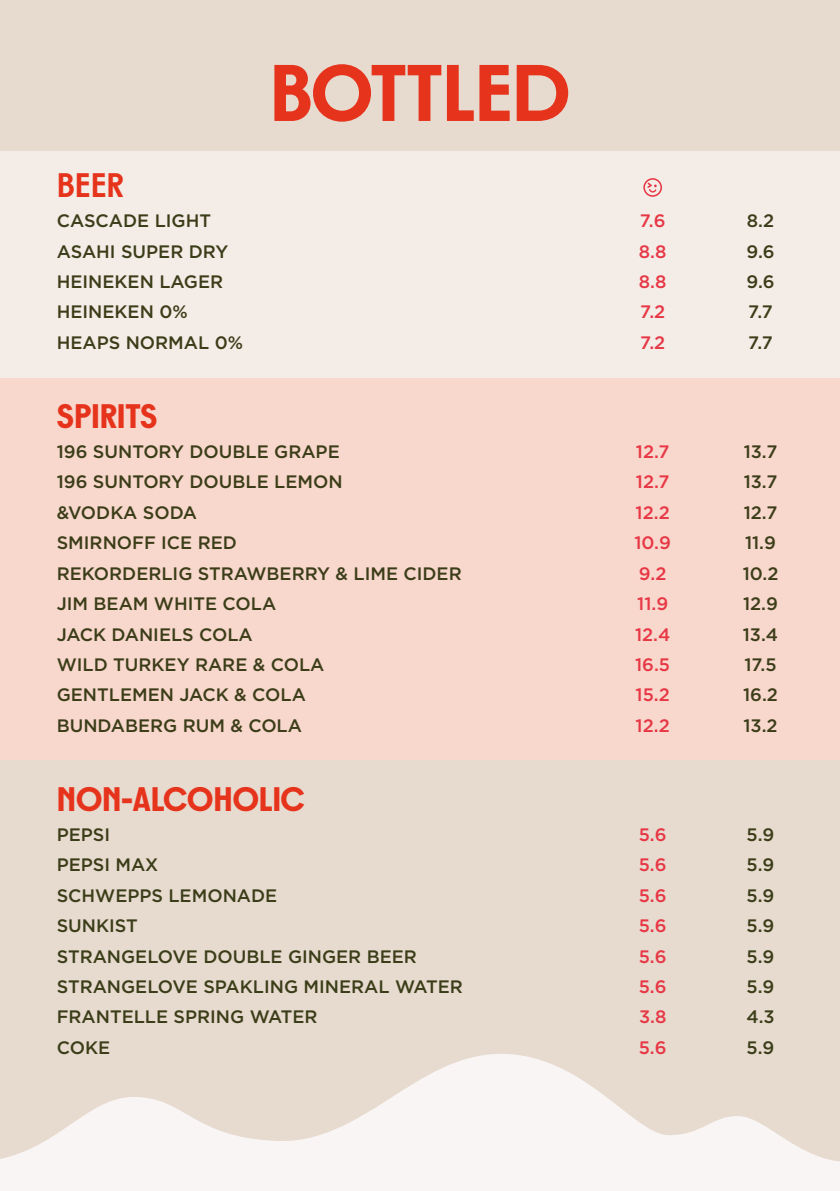
<style>
.page{position:relative;width:840px;height:1191px;background:#fff}
.page>*{position:absolute;margin:0;border:0;box-sizing:border-box;transform-origin:0 0}
.t1{font:700 80px "Gatch";color:#e6331c}
.t2{font:700 34px "Gatch";color:#e6331c}
.t3{font:600 34px "Gatch";color:#e6331c}
.t4{font:500 18px "Gotham";color:#3b3d18}
.t5{font:500 18px "Gotham";color:#e73745}
</style>
<div class="page">
<div style="left:0;top:0;width:839px;height:1191px;background:#e7dacf"></div>
<svg style="left:0;top:1054px;width:839px;height:137px;fill:#f9f5f5"></svg>
<div style="left:0;top:377px;width:839px;height:383px;background:#f8d7cc"></div>
<div style="left:0;top:152px;width:839px;height:226px;background:#f3ece7"></div>
<svg style="left:643px;top:178px;width:19px;height:19px"></svg>
<h1 class="t1" style="left:270px;top:49px;width:301px">BOTTLED</h1>
<h2 class="t3" style="left:57px;top:167px;width:69px">BEER</h2>
<p class="t4" style="left:57px;top:209px;width:156px">CASCADE LIGHT</p>
<p class="t5" style="left:639px;top:209px;width:27px">7.6</p>
<p class="t4" style="left:746px;top:209px;width:29px">8.2</p>
<p class="t4" style="left:57px;top:239px;width:173px">ASAHI SUPER DRY</p>
<p class="t5" style="left:638px;top:239px;width:29px">8.8</p>
<p class="t4" style="left:746px;top:239px;width:30px">9.6</p>
<p class="t4" style="left:57px;top:270px;width:168px">HEINEKEN LAGER</p>
<p class="t5" style="left:638px;top:270px;width:29px">8.8</p>
<p class="t4" style="left:746px;top:270px;width:30px">9.6</p>
<p class="t4" style="left:57px;top:300px;width:132px">HEINEKEN 0%</p>
<p class="t5" style="left:639px;top:300px;width:27px">7.2</p>
<p class="t4" style="left:747px;top:300px;width:26px">7.7</p>
<p class="t4" style="left:57px;top:331px;width:188px">HEAPS NORMAL 0%</p>
<p class="t5" style="left:639px;top:331px;width:27px">7.2</p>
<p class="t4" style="left:747px;top:331px;width:26px">7.7</p>
<h2 class="t2" style="left:57px;top:397px;width:102px">SPIRITS</h2>
<p class="t4" style="left:57px;top:440px;width:284px">196 SUNTORY DOUBLE GRAPE</p>
<p class="t5" style="left:635px;top:440px;width:35px">12.7</p>
<p class="t4" style="left:743px;top:440px;width:35px">13.7</p>
<p class="t4" style="left:57px;top:470px;width:287px">196 SUNTORY DOUBLE LEMON</p>
<p class="t5" style="left:635px;top:470px;width:35px">12.7</p>
<p class="t4" style="left:743px;top:470px;width:35px">13.7</p>
<p class="t4" style="left:57px;top:501px;width:142px">&amp;VODKA SODA</p>
<p class="t5" style="left:635px;top:501px;width:36px">12.2</p>
<p class="t4" style="left:743px;top:501px;width:35px">12.7</p>
<p class="t4" style="left:57px;top:531px;width:181px">SMIRNOFF ICE RED</p>
<p class="t5" style="left:634px;top:531px;width:38px">10.9</p>
<p class="t4" style="left:744px;top:531px;width:32px">11.9</p>
<p class="t4" style="left:57px;top:561px;width:406px">REKORDERLIG STRAWBERRY &amp; LIME CIDER</p>
<p class="t5" style="left:638px;top:561px;width:29px">9.2</p>
<p class="t4" style="left:742px;top:561px;width:37px">10.2</p>
<p class="t4" style="left:57px;top:592px;width:221px">JIM BEAM WHITE COLA</p>
<p class="t5" style="left:637px;top:592px;width:32px">11.9</p>
<p class="t4" style="left:742px;top:592px;width:36px">12.9</p>
<p class="t4" style="left:57px;top:622px;width:197px">JACK DANIELS COLA</p>
<p class="t5" style="left:634px;top:622px;width:37px">12.4</p>
<p class="t4" style="left:742px;top:622px;width:37px">13.4</p>
<p class="t4" style="left:57px;top:653px;width:269px">WILD TURKEY RARE &amp; COLA</p>
<p class="t5" style="left:634px;top:653px;width:36px">16.5</p>
<p class="t4" style="left:744px;top:653px;width:34px">17.5</p>
<p class="t4" style="left:57px;top:683px;width:250px">GENTLEMEN JACK &amp; COLA</p>
<p class="t5" style="left:635px;top:683px;width:36px">15.2</p>
<p class="t4" style="left:742px;top:683px;width:36px">16.2</p>
<p class="t4" style="left:57px;top:713px;width:247px">BUNDABERG RUM &amp; COLA</p>
<p class="t5" style="left:635px;top:713px;width:36px">12.2</p>
<p class="t4" style="left:743px;top:713px;width:36px">13.2</p>
<h2 class="t2" style="left:57px;top:780px;width:249px">NON-ALCOHOLIC</h2>
<p class="t4" style="left:57px;top:823px;width:55px">PEPSI</p>
<p class="t5" style="left:638px;top:823px;width:29px">5.6</p>
<p class="t4" style="left:746px;top:823px;width:29px">5.9</p>
<p class="t4" style="left:57px;top:853px;width:103px">PEPSI MAX</p>
<p class="t5" style="left:638px;top:853px;width:29px">5.6</p>
<p class="t4" style="left:746px;top:853px;width:29px">5.9</p>
<p class="t4" style="left:57px;top:883px;width:222px">SCHWEPPS LEMONADE</p>
<p class="t5" style="left:638px;top:883px;width:29px">5.6</p>
<p class="t4" style="left:746px;top:883px;width:29px">5.9</p>
<p class="t4" style="left:57px;top:914px;width:83px">SUNKIST</p>
<p class="t5" style="left:638px;top:914px;width:29px">5.6</p>
<p class="t4" style="left:746px;top:914px;width:29px">5.9</p>
<p class="t4" style="left:57px;top:944px;width:361px">STRANGELOVE DOUBLE GINGER BEER</p>
<p class="t5" style="left:638px;top:944px;width:29px">5.6</p>
<p class="t4" style="left:746px;top:944px;width:29px">5.9</p>
<p class="t4" style="left:57px;top:975px;width:407px">STRANGELOVE SPAKLING MINERAL WATER</p>
<p class="t5" style="left:638px;top:975px;width:29px">5.6</p>
<p class="t4" style="left:746px;top:975px;width:29px">5.9</p>
<p class="t4" style="left:57px;top:1005px;width:262px">FRANTELLE SPRING WATER</p>
<p class="t5" style="left:638px;top:1005px;width:29px">3.8</p>
<p class="t4" style="left:746px;top:1005px;width:30px">4.3</p>
<p class="t4" style="left:57px;top:1035px;width:55px">COKE</p>
<p class="t5" style="left:638px;top:1035px;width:29px">5.6</p>
<p class="t4" style="left:746px;top:1035px;width:29px">5.9</p>
</div>
